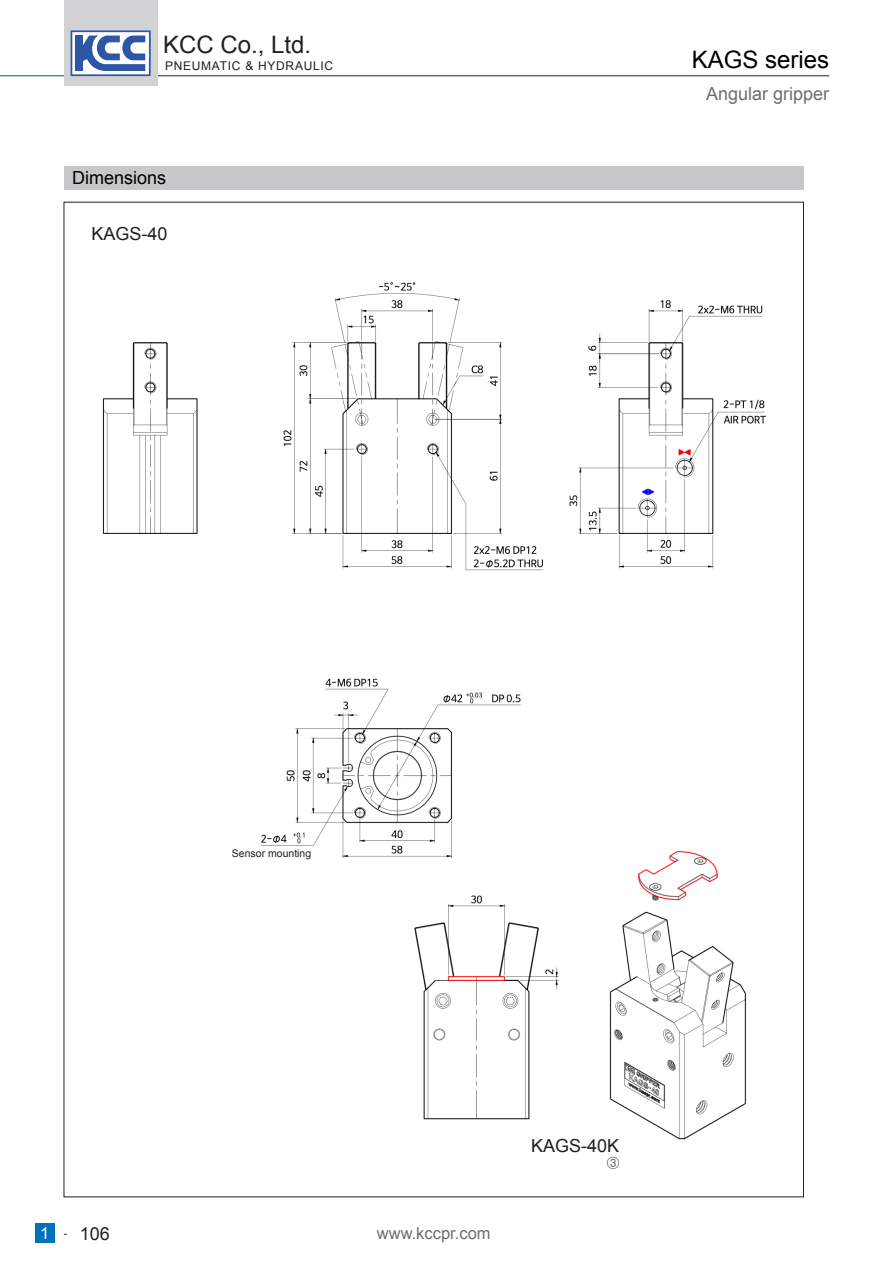
<style>
.page{position:relative;width:893px;height:1263px;background:#fff}
.page>*{position:absolute;margin:0;border:0;box-sizing:border-box;transform-origin:0 0}
.t1{font:24px "Arial";color:#231f20}
.t2{font:24px "Arial";color:#000}
.t3{font:18px "Arial";color:#231f20}
.t4{font:18px "Arial";color:#6c6d70}
.t5{font:18px "Arial";color:#000}
.t6{font:16.5px "Arial";color:#6c6d70}
.t7{font:13.5px "Nanum Gothic";color:#231f20}
.t8{font:12px "Arial";letter-spacing:.06em;color:#231f20}
.t9{font:10.5px "Arial";color:#231f20}
.s1{font-size:16.5px;color:#fff}
.s2{font-size:10.5px;color:#000}
</style>
<div class="page">
<div style="left:35px;top:1223px;width:19px;height:20px;background:#0072bc"></div>
<hr style="left:0;top:75px;width:64px;height:1px;background:#223f99">
<hr style="left:157px;top:75px;width:672px;height:1px;background:#231f20">
<div style="left:64px;top:0;width:93px;height:85px;background:#d1d2d4"></div>
<svg style="left:71px;top:30px;width:80px;height:46px"></svg>
<div style="left:64px;top:166px;width:740px;height:23px;background:#c7c8ca"></div>
<img style="left:102px;top:282px;width:665px;height:858px">
<div style="left:232px;top:258px;width:27px;height:25px;background:#fff"></div>
<div style="left:233px;top:770px;width:27px;height:25px;background:#fff"></div>
<div style="left:232px;top:847px;width:79px;height:11px;background:#fff"></div>
<div style="left:516px;top:1129px;width:119px;height:25px;background:#fff"></div>
<h1 class="t1" style="left:163px;top:29px;width:150px">KCC Co., Ltd.</h1>
<p class="t8" style="left:165px;top:58px;width:170px">PNEUMATIC &amp; HYDRAULIC</p>
<p class="t5" style="left:72px;top:166px;width:96px">Dimensions</p>
<p class="t3" style="left:91px;top:222px;width:78px">KAGS-40</p>
<p class="t2" style="left:692px;top:44px;width:139px">KAGS series</p>
<p class="t4" style="left:706px;top:82px;width:125px">Angular gripper</p>
<p class="t3" style="left:40px;top:1221px;width:71px"><span class="s1">1</span> <span class="s2">-</span> 106</p>
<p class="t9" style="left:232px;top:846px;width:81px">Sensor mounting</p>
<p class="t6" style="left:377px;top:1222px;width:115px">www.kccpr.com</p>
<p class="t3" style="left:531px;top:1134px;width:90px">KAGS-40K</p>
<p class="t7" style="left:607px;top:1156px;width:14px">③</p>
</div>
